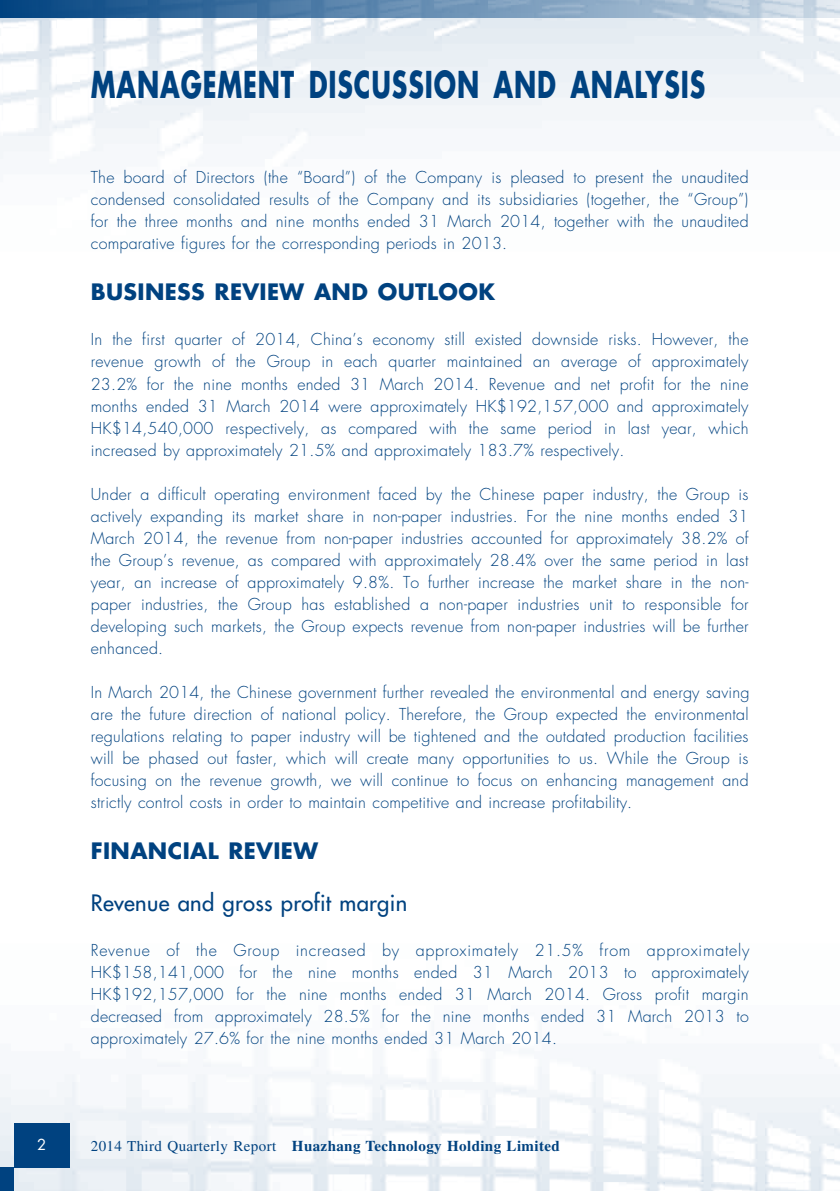
<style>
.page{position:relative;width:840px;height:1191px;background:#fff}
.page>*{position:absolute;margin:0;border:0;box-sizing:border-box;transform-origin:0 0}
.t1{font:700 36px "Futura Std";letter-spacing:.035em;color:#004280;scale:.7 1}
.t2{font:700 22px "Futura Std";letter-spacing:.015em;color:#004280}
.t3{font:500 22px "Futura Std";letter-spacing:.015em;color:#004280}
.t4{font:300 16px/22px "Futura Std";letter-spacing:.015em;color:#004280;text-align:justify}
.t5{font:700 15px "Times LT Std";letter-spacing:.025em;color:#004280}
.t6{font:14.8px "Futura Std";color:#fff}
.s1{font-weight:400}
</style>
<div class="page">
<img style="left:0;top:18px;width:839px;height:1173px">
<div style="left:14px;top:1123px;width:56px;height:44px;background:#004280"></div>
<div style="left:0;top:1167px;width:14px;height:24px;background:#004280"></div>
<svg style="left:0;top:0;width:839px;height:18px;background:#6990b4"></svg>
<svg style="left:839px;top:0;width:1px;height:18px"></svg>
<h1 class="t1" style="left:91px;top:60px;width:879px">MANAGEMENT DISCUSSION AND ANALYSIS</h1>
<p class="t4" style="left:91px;top:167px;width:659px">The board of Directors (the “Board”) of the Company is pleased to present the unaudited condensed consolidated results of the Company and its subsidiaries (together, the “Group”) for the three months and nine months ended 31 March 2014, together with the unaudited comparative figures for the corresponding periods in 2013.</p>
<h2 class="t2" style="left:91px;top:277px;width:405px">BUSINESS REVIEW AND OUTLOOK</h2>
<p class="t4" style="left:91px;top:329px;width:659px">In the first quarter of 2014, China’s economy still existed downside risks. However, the revenue growth of the Group in each quarter maintained an average of approximately 23.2% for the nine months ended 31 March 2014. Revenue and net profit for the nine months ended 31 March 2014 were approximately HK$192,157,000 and approximately HK$14,540,000 respectively, as compared with the same period in last year, which increased by approximately 21.5% and approximately 183.7% respectively.</p>
<p class="t4" style="left:91px;top:483px;width:659px">Under a difficult operating environment faced by the Chinese paper industry, the Group is actively expanding its market share in non-paper industries. For the nine months ended 31<br>March 2014, the revenue from non-paper industries accounted for approximately 38.2% of the Group’s revenue, as compared with approximately 28.4% over the same period in last year, an increase of approximately 9.8%. To further increase the market share in the non&shy;paper industries, the Group has established a non-paper industries unit to responsible for developing such markets, the Group expects revenue from non-paper industries will be further enhanced.</p>
<p class="t4" style="left:91px;top:681px;width:660px">In March 2014, the Chinese government further revealed the environmental and energy saving are the future direction of national policy. Therefore, the Group expected the environmental regulations relating to paper industry will be tightened and the outdated production facilities will be phased out faster, which will create many opportunities to us. While the Group is focusing on the revenue growth, we will continue to focus on enhancing management and strictly control costs in order to maintain competitive and increase profitability.</p>
<h2 class="t2" style="left:91px;top:835px;width:228px">FINANCIAL REVIEW</h2>
<h2 class="t3" style="left:91px;top:888px;width:318px">Revenue and gross profit margin</h2>
<p class="t4" style="left:91px;top:939px;width:660px">Revenue of the Group increased by approximately 21.5% from approximately HK$158,141,000 for the nine months ended 31 March 2013 to approximately HK$192,157,000 for the nine months ended 31 March 2014. Gross profit margin decreased from approximately 28.5% for the nine months ended 31 March 2013 to approximately 27.6% for the nine months ended 31 March 2014.</p>
<p class="t6" style="left:37px;top:1135px;width:11px">2</p>
<p class="t5" style="left:91px;top:1136px;width:470px"><span class="s1">2014 Third Quarterly Report</span> Huazhang Technology Holding Limited</p>
</div>
